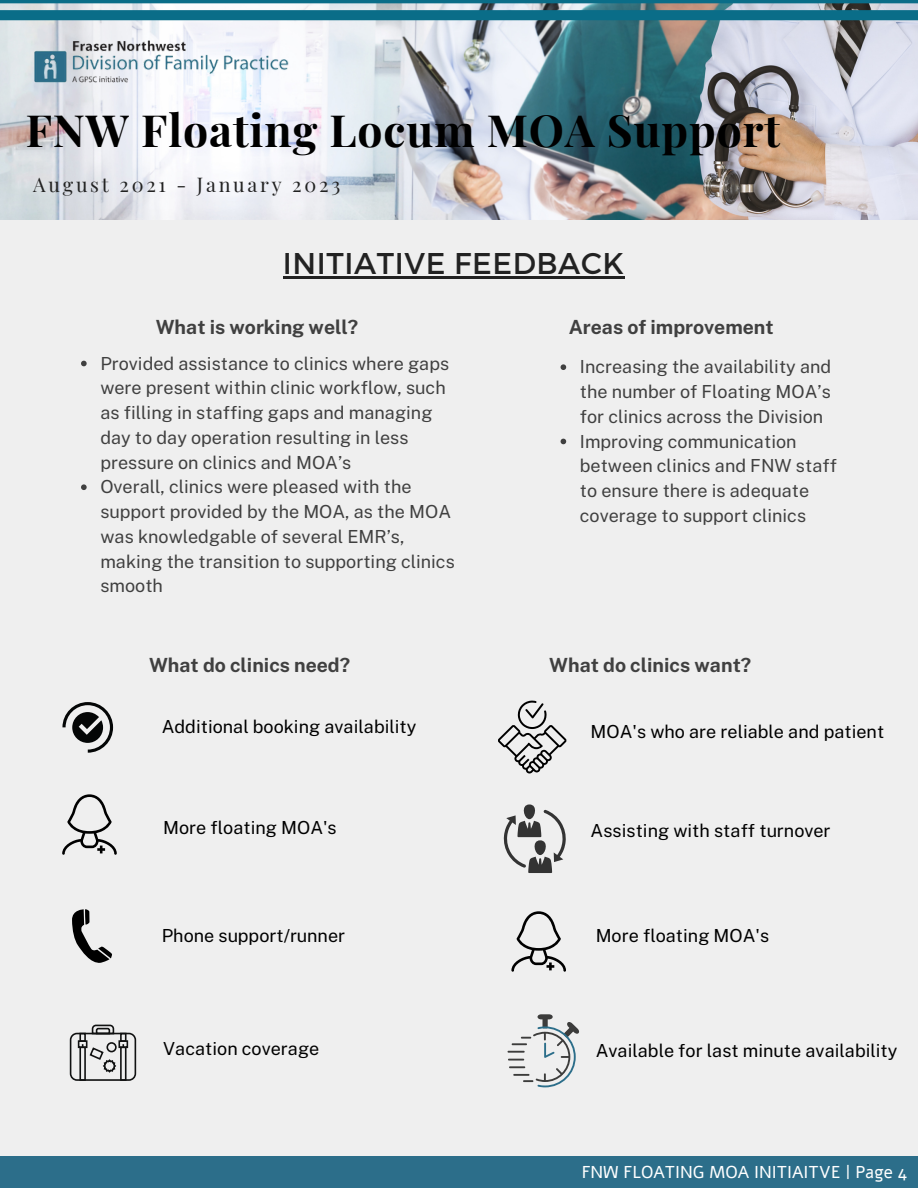
<style>
.page{position:relative;width:918px;height:1188px;background:#efefef}
.page>*{position:absolute;margin:0;border:0;box-sizing:border-box;transform-origin:0 0}
.t1{font:700 44.55px "Playfair Display";letter-spacing:.02em;color:#000}
.t2{font:30px "Montserrat";letter-spacing:.02em;color:#222}
.t3{font:19.8px "Playfair Display";letter-spacing:.14em;color:#222}
.t4{font:700 19.5px "Public Sans";color:#404040}
.t5{font:18px/24.8px "Public Sans";color:#404040}
.t6{font:18px "Public Sans";color:#000}
.t7{font:17.1px "Alef";color:#fff}
</style>
<div class="page">
<img style="left:1px;top:20px;width:917px;height:200px">
<img style="left:4px;top:29px;width:315px;height:83px">
<div style="left:0;top:1156px;width:918px;height:32px;background:#2c6e8a"></div>
<svg style="left:0;top:0;width:918px;height:20px;background:#498c9f"></svg>
<svg style="left:62px;top:702px;width:51px;height:51px"></svg>
<svg style="left:62px;top:794px;width:55px;height:61px"></svg>
<svg style="left:72px;top:909px;width:40px;height:54px"></svg>
<div style="left:70px;top:1033px;width:66px;height:48px;border:2px solid #111212;border-radius:6px"></div>
<svg style="left:91px;top:1025px;width:24px;height:10px"></svg>
<div style="left:106px;top:1042px;width:11px;height:10px;border:2px solid #111212;border-radius:50%"></div>
<div style="left:79px;top:1046px;width:7px;height:35px;border:2px solid #111212"></div>
<div style="left:79px;top:1033px;width:7px;height:9px;border:2px solid #111212"></div>
<div style="left:78px;top:1040px;width:9px;height:8px;border:2px solid #111212"></div>
<svg style="left:82px;top:1044px;width:35px;height:30px"></svg>
<div style="left:120px;top:1046px;width:7px;height:35px;border:2px solid #111212"></div>
<div style="left:120px;top:1033px;width:7px;height:9px;border:2px solid #111212"></div>
<div style="left:118px;top:1040px;width:10px;height:8px;border:2px solid #111212"></div>
<svg style="left:498px;top:701px;width:69px;height:73px"></svg>
<svg style="left:511px;top:911px;width:55px;height:61px"></svg>
<svg style="left:503px;top:804px;width:63px;height:69px"></svg>
<svg style="left:508px;top:1014px;width:71px;height:73px"></svg>
<hr style="left:283px;top:277px;width:342px;height:2px;background:#222">
<svg style="left:81px;top:361px;width:6px;height:5px"></svg>
<svg style="left:81px;top:484px;width:6px;height:6px"></svg>
<svg style="left:561px;top:364px;width:5px;height:6px"></svg>
<svg style="left:561px;top:439px;width:5px;height:5px"></svg>
<h1 class="t1" style="left:26px;top:98px;width:756px">FNW Floating Locum MOA Support</h1>
<p class="t3" style="left:33px;top:170px;width:309px">August 2021 - January 2023</p>
<h2 class="t2" style="left:283px;top:244px;width:343px">INITIATIVE FEEDBACK</h2>
<p class="t4" style="left:156px;top:316px;width:204px">What is working well?</p>
<p class="t5" style="left:100px;top:351px;width:356px">Provided assistance to clinics where gaps were present within clinic workflow, such as filling in staffing gaps and managing day to day operation resulting in less pressure on clinics and MOA’s<br>Overall, clinics were pleased with the support provided by the MOA, as the MOA was knowledgable of several EMR’s, making the transition to supporting clinics smooth</p>
<p class="t4" style="left:569px;top:316px;width:206px">Areas of improvement</p>
<p class="t5" style="left:580px;top:354px;width:259px">Increasing the availability and the number of Floating MOA’s for clinics across the Division<br>Improving communication between clinics and FNW staff to ensure there is adequate coverage to support clinics</p>
<p class="t4" style="left:149px;top:654px;width:203px">What do clinics need?</p>
<p class="t4" style="left:549px;top:654px;width:203px">What do clinics want?</p>
<p class="t6" style="left:162px;top:716px;width:256px">Additional booking availability</p>
<p class="t6" style="left:591px;top:721px;width:295px">MOA's who are reliable and patient</p>
<p class="t6" style="left:163px;top:817px;width:175px">More floating MOA's</p>
<p class="t6" style="left:591px;top:820px;width:242px">Assisting with staff turnover</p>
<p class="t6" style="left:162px;top:925px;width:185px">Phone support/runner</p>
<p class="t6" style="left:596px;top:925px;width:175px">More floating MOA's</p>
<p class="t6" style="left:163px;top:1038px;width:158px">Vacation coverage</p>
<p class="t6" style="left:596px;top:1040px;width:303px">Available for last minute availability</p>
<p class="t7" style="left:582px;top:1160px;width:327px">FNW FLOATING MOA INITIAITVE | Page 4</p>
</div>
